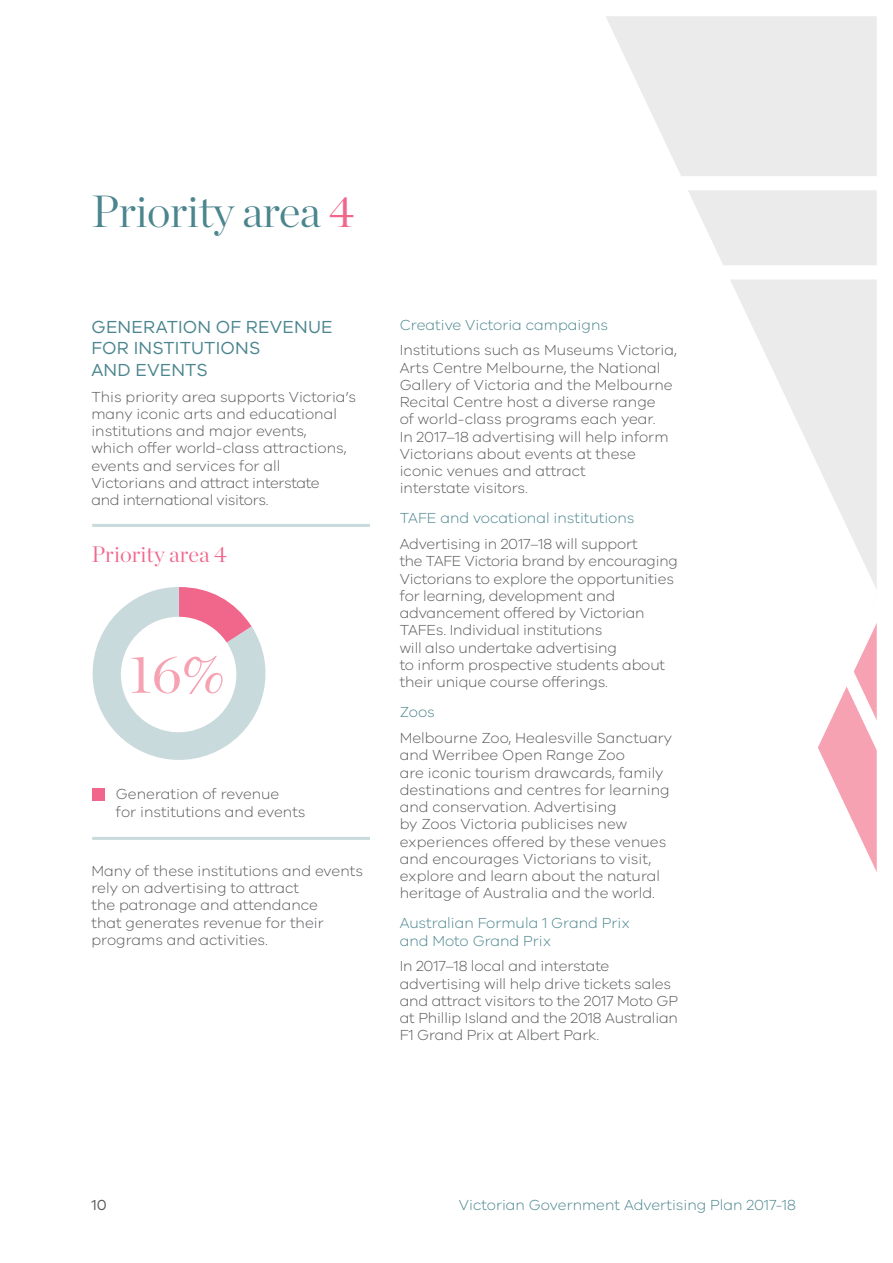
<style>
.page{position:relative;width:893px;height:1263px;background:#fff}
.page>*{position:absolute;margin:0;border:0;box-sizing:border-box;transform-origin:0 0}
.t1{font:53.55px "Chronicle Display";color:#f6a2b3}
.t2{font:300 45px "Chronicle Display";letter-spacing:-.01em;color:#4b858e}
.t3{font:300 22.5px "Chronicle Display";color:#f1678c}
.t4{font:18px/21.6px "VIC";letter-spacing:.01em;color:#4b858e}
.t5{font:300 15px/17.2px "VIC";color:#58595b}
.t6{font:300 15px/17.2px "VIC";color:#4b858e}
.t7{font:15px "VIC";color:#58595b}
.s1{color:#f1678c}
</style>
<div class="page">
<svg style="left:606px;top:16px;width:271px;height:856px"></svg>
<hr style="left:92px;top:524px;width:278px;height:3px;background:#c9dadd">
<hr style="left:92px;top:837px;width:278px;height:3px;background:#c9dadd">
<svg style="left:92px;top:587px;width:174px;height:173px"></svg>
<div style="left:92px;top:788px;width:13px;height:13px;background:#f1678c"></div>
<h2 class="t2" style="left:91px;top:177px;width:264px">Priority area <span class="s1">4</span></h2>
<p class="t4" style="left:92px;top:315px;width:243px">GENERATION OF REVENUE<br>FOR INSTITUTIONS<br>AND EVENTS</p>
<p class="t5" style="left:91px;top:387px;width:266px">This priority area supports Victoria’s many iconic arts and educational institutions and major events,<br>which offer world-class attractions, events and services for all Victorians and attract interstate<br>and international visitors.</p>
<h3 class="t3" style="left:91px;top:537px;width:137px">Priority area 4</h3>
<h1 class="t1" style="left:130px;top:633px;width:97px">16%</h1>
<p class="t5" style="left:116px;top:785px;width:191px;line-height:18px">Generation of revenue<br>for institutions and events</p>
<p class="t5" style="left:91px;top:862px;width:273px">Many of these institutions and events rely on advertising to attract<br>the patronage and attendance<br>that generates revenue for their programs and activities.</p>
<p class="t6" style="left:400px;top:315px;width:210px">Creative Victoria campaigns</p>
<p class="t5" style="left:400px;top:341px;width:279px">Institutions such as Museums Victoria, Arts Centre Melbourne, the National Gallery of Victoria and the Melbourne Recital Centre host a diverse range<br>of world-class programs each year.<br>In 2017–18 advertising will help inform Victorians about events at these iconic venues and attract<br>interstate visitors.</p>
<p class="t6" style="left:400px;top:509px;width:236px">TAFE and vocational institutions</p>
<p class="t5" style="left:400px;top:535px;width:279px">Advertising in 2017–18 will support<br>the TAFE Victoria brand by encouraging Victorians to explore the opportunities for learning, development and advancement offered by Victorian TAFEs. Individual institutions<br>will also undertake advertising<br>to inform prospective students about their unique course offerings.</p>
<p class="t6" style="left:400px;top:703px;width:37px">Zoos</p>
<p class="t5" style="left:400px;top:729px;width:274px">Melbourne Zoo, Healesville Sanctuary and Werribee Open Range Zoo<br>are iconic tourism drawcards, family destinations and centres for learning and conservation. Advertising<br>by Zoos Victoria publicises new experiences offered by these venues and encourages Victorians to visit, explore and learn about the natural heritage of Australia and the world.</p>
<p class="t6" style="left:400px;top:914px;width:232px">Australian Formula 1 Grand Prix and Moto Grand Prix</p>
<p class="t5" style="left:400px;top:957px;width:280px">In 2017–18 local and interstate advertising will help drive tickets sales and attract visitors to the 2017 Moto GP at Phillip Island and the 2018 Australian F1 Grand Prix at Albert Park.</p>
<p class="t7" style="left:91px;top:1196px;width:17px">10</p>
<p class="t6" style="left:459px;top:1196px;width:338px">Victorian Government Advertising Plan 2017-18</p>
</div>
